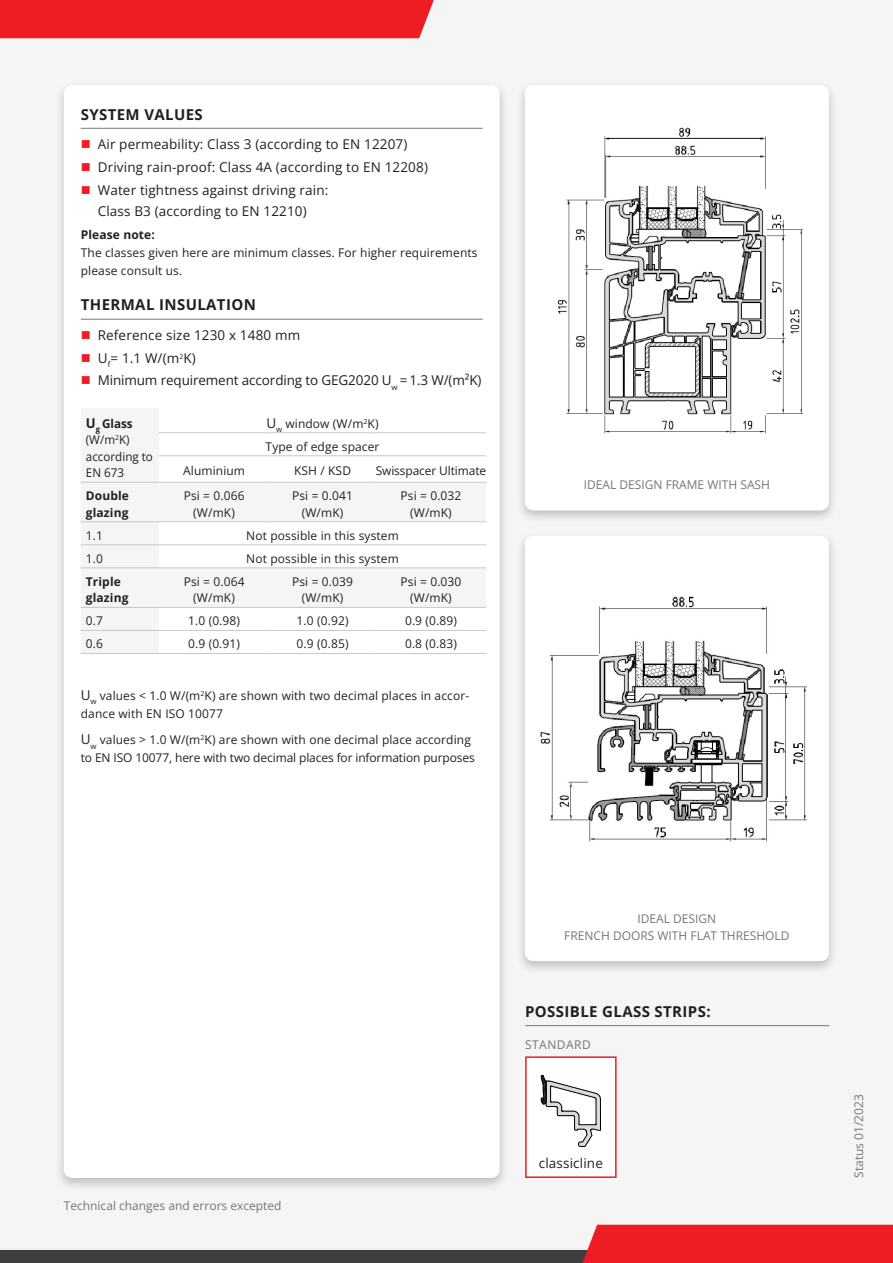
<style>
.page{position:relative;width:893px;height:1263px;background:#f5f5f5}
.page>*{position:absolute;margin:0;border:0;box-sizing:border-box;transform-origin:0 0}
.t1{font:700 15px "Open Sans";letter-spacing:.025em;color:#231f20}
.t2{font:13.5px/21px "Open Sans";letter-spacing:.01em;color:#231f20}
.t3{font:13.5px "Open Sans";letter-spacing:-.01em;color:#231f20}
.Tabellentext{font:12px/16.5px "Open Sans";letter-spacing:.01em;color:#231f20;text-align:center}
.Hinweistext{font:12px/18px "Open Sans";letter-spacing:.01em;color:#231f20}
.Hinweistext-2{font:12px/18px "Open Sans";letter-spacing:-.01em;color:#231f20}
.Hinweistext-3{font:12px "Open Sans";color:#757575}
.Tabellentext-2{font:700 12px/16.5px "Open Sans";letter-spacing:.01em;color:#231f20}
.Tabellentext-3{font:12px "Open Sans";letter-spacing:-.01em;color:#231f20}
.Hinweistext-4{font:12px "Open Sans";letter-spacing:.04em;color:#757575}
.s1{font-weight:700}
.s2{font-size:13.5px}
</style>
<div class="page">
<div style="left:0;top:1250px;width:893px;height:13px;background:#3e3e3f"></div>
<div style="left:583px;top:1225px;width:310px;height:38px;background:#ed1d23"></div>
<div style="left:516px;top:531px;width:322px;height:443px;background:#231f20;opacity:.25"></div>
<img style="left:525px;top:536px;width:304px;height:425px">
<hr style="left:525px;top:1025px;width:304px;height:1px;background:#757575">
<div style="left:526px;top:1057px;width:90px;height:120px;background:#fff"></div>
<div style="left:525px;top:1056px;width:92px;height:122px;border:2px solid #ed1d23"></div>
<svg style="left:540px;top:1075px;width:61px;height:72px"></svg>
<div style="left:55px;top:80px;width:454px;height:1111px;background:#231f20;opacity:.25"></div>
<div style="left:64px;top:85px;width:436px;height:1093px;background:#fff;border-radius:9px"></div>
<hr style="left:81px;top:128px;width:402px;height:1px;background:#757575">
<hr style="left:81px;top:319px;width:402px;height:1px;background:#757575">
<svg style="left:81px;top:432px;width:405px;height:221px"></svg>
<div style="left:81px;top:483px;width:405px;height:38px;background:#f5f5f5"></div>
<hr style="left:159px;top:432px;width:110px;height:1px;background:#c8c8c8">
<hr style="left:269px;top:432px;width:107px;height:1px;background:#c8c8c8">
<hr style="left:376px;top:432px;width:110px;height:1px;background:#c8c8c8">
<hr style="left:159px;top:455px;width:110px;height:1px;background:#c8c8c8">
<hr style="left:269px;top:455px;width:107px;height:1px;background:#c8c8c8">
<hr style="left:376px;top:455px;width:110px;height:1px;background:#c8c8c8">
<hr style="left:81px;top:482px;width:78px;height:1px;background:#c8c8c8">
<hr style="left:159px;top:482px;width:110px;height:1px;background:#c8c8c8">
<hr style="left:269px;top:482px;width:107px;height:1px;background:#c8c8c8">
<hr style="left:376px;top:482px;width:110px;height:1px;background:#c8c8c8">
<hr style="left:81px;top:521px;width:78px;height:1px;background:#c8c8c8">
<hr style="left:159px;top:521px;width:110px;height:1px;background:#c8c8c8">
<hr style="left:269px;top:521px;width:107px;height:1px;background:#c8c8c8">
<hr style="left:376px;top:521px;width:110px;height:1px;background:#c8c8c8">
<hr style="left:81px;top:544px;width:78px;height:1px;background:#c8c8c8">
<hr style="left:159px;top:544px;width:110px;height:1px;background:#c8c8c8">
<hr style="left:269px;top:544px;width:107px;height:1px;background:#c8c8c8">
<hr style="left:376px;top:544px;width:110px;height:1px;background:#c8c8c8">
<hr style="left:81px;top:568px;width:78px;height:1px;background:#c8c8c8">
<hr style="left:159px;top:568px;width:110px;height:1px;background:#c8c8c8">
<hr style="left:269px;top:568px;width:107px;height:1px;background:#c8c8c8">
<hr style="left:376px;top:568px;width:110px;height:1px;background:#c8c8c8">
<hr style="left:81px;top:607px;width:78px;height:1px;background:#c8c8c8">
<hr style="left:159px;top:607px;width:110px;height:1px;background:#c8c8c8">
<hr style="left:269px;top:607px;width:107px;height:1px;background:#c8c8c8">
<hr style="left:376px;top:607px;width:110px;height:1px;background:#c8c8c8">
<hr style="left:81px;top:630px;width:78px;height:1px;background:#c8c8c8">
<hr style="left:159px;top:630px;width:110px;height:1px;background:#c8c8c8">
<hr style="left:269px;top:630px;width:107px;height:1px;background:#c8c8c8">
<hr style="left:376px;top:630px;width:110px;height:1px;background:#c8c8c8">
<hr style="left:81px;top:653px;width:78px;height:1px;background:#c8c8c8">
<hr style="left:159px;top:653px;width:110px;height:1px;background:#c8c8c8">
<hr style="left:269px;top:653px;width:107px;height:1px;background:#c8c8c8">
<hr style="left:376px;top:653px;width:110px;height:1px;background:#c8c8c8">
<div style="left:516px;top:80px;width:322px;height:444px;background:#231f20;opacity:.25"></div>
<img style="left:525px;top:85px;width:304px;height:425px">
<div style="left:0;top:0;width:434px;height:38px;background:#ed1d23"></div>
<p class="t1" style="left:81px;top:104px;width:124px">SYSTEM VALUES</p>
<p class="t2" style="left:98px;top:133px;width:311px">Air permeability: Class 3 (according to EN 12207)</p>
<p class="t2" style="left:98px;top:156px;width:332px">Driving rain-proof: Class 4A (according to EN 12208)</p>
<p class="t2" style="left:98px;top:179px;width:232px">Water tightness against driving rain:<br>Class B3 (according to EN 12210)</p>
<p class="Hinweistext" style="left:81px;top:226px;width:398px"><span class="s1">Please note:<br></span>The classes given here are minimum classes. For higher requirements please consult us.</p>
<p class="t1" style="left:81px;top:295px;width:177px">THERMAL INSULATION</p>
<p class="t2" style="left:98px;top:324px;width:204px">Reference size 1230 x 1480 mm</p>
<p class="t2" style="left:98px;top:347px;width:100px">U<sub>f</sub>= 1.1 W/(m<sup>2</sup>K)</p>
<p class="t3" style="left:98px;top:371px;width:385px">Minimum requirement according to GEG2020 U<sub>w</sub> = 1.3 W/(m²K)</p>
<p class="Tabellentext-2" style="left:86px;top:415px;width:48px"><span class="s2">U</span><sub>g</sub> Glass</p>
<p class="Tabellentext" style="left:86px;top:431px;width:69px;text-align:left">(W/m<sup>2</sup>K) according to<br>EN 673</p>
<p class="Tabellentext" style="left:266px;top:415px;width:114px"><span class="s2">U</span><sub>w</sub> window (W/m<sup>2</sup>K)</p>
<p class="Tabellentext" style="left:266px;top:438px;width:115px">Type of edge spacer</p>
<p class="Tabellentext" style="left:183px;top:462px;width:63px">Aluminium</p>
<p class="Tabellentext" style="left:294px;top:462px;width:58px">KSH / KSD</p>
<p class="Tabellentext-3" style="left:376px;top:463px;width:112px">Swisspacer Ultimate</p>
<p class="Tabellentext-2" style="left:86px;top:487px;width:45px">Double glazing</p>
<p class="Tabellentext" style="left:184px;top:487px;width:62px">Psi = 0.066 (W/mK)</p>
<p class="Tabellentext" style="left:292px;top:487px;width:62px">Psi = 0.041 (W/mK)</p>
<p class="Tabellentext" style="left:401px;top:487px;width:62px">Psi = 0.032 (W/mK)</p>
<p class="Tabellentext" style="left:86px;top:527px;width:19px">1.1</p>
<p class="Tabellentext" style="left:246px;top:527px;width:154px">Not possible in this system</p>
<p class="Tabellentext" style="left:86px;top:550px;width:19px">1.0</p>
<p class="Tabellentext" style="left:246px;top:550px;width:154px">Not possible in this system</p>
<p class="Tabellentext-2" style="left:86px;top:573px;width:44px">Triple glazing</p>
<p class="Tabellentext" style="left:184px;top:573px;width:62px">Psi = 0.064</p>
<p class="Tabellentext" style="left:292px;top:573px;width:62px">Psi = 0.039</p>
<p class="Tabellentext" style="left:302px;top:589px;width:43px">(W/mK)</p>
<p class="Tabellentext" style="left:401px;top:573px;width:62px">Psi = 0.030</p>
<p class="Tabellentext" style="left:410px;top:589px;width:43px">(W/mK)</p>
<p class="Tabellentext" style="left:193px;top:589px;width:43px">(W/mK)</p>
<p class="Tabellentext" style="left:86px;top:612px;width:19px">0.7</p>
<p class="Tabellentext" style="left:188px;top:612px;width:53px">1.0 (0.98)</p>
<p class="Tabellentext" style="left:297px;top:612px;width:53px">1.0 (0.92)</p>
<p class="Tabellentext" style="left:405px;top:612px;width:53px">0.9 (0.89)</p>
<p class="Tabellentext" style="left:86px;top:635px;width:19px">0.6</p>
<p class="Tabellentext" style="left:188px;top:635px;width:53px">0.9 (0.91)</p>
<p class="Tabellentext" style="left:297px;top:635px;width:53px">0.9 (0.85)</p>
<p class="Tabellentext" style="left:405px;top:635px;width:53px">0.8 (0.83)</p>
<p class="Hinweistext" style="left:81px;top:686px;width:390px"><span class="s2">U</span><sub>w</sub> values &lt; 1.0 W/(m<sup>2</sup>K) are shown with two decimal places in accor&shy;dance with EN ISO 10077</p>
<p class="Hinweistext-2" style="left:81px;top:731px;width:396px"><span class="s2">U</span><sub>w</sub> values &gt; 1.0 W/(m<sup>2</sup>K) are shown with one decimal place according to EN ISO 10077, here with two decimal places for information purposes</p>
<p class="Hinweistext-3" style="left:584px;top:476px;width:188px">IDEAL DESIGN FRAME WITH SASH</p>
<p class="Hinweistext-3" style="left:64px;top:1197px;width:219px">Technical changes and errors excepted</p>
<p class="Hinweistext-3" style="left:637px;top:910px;width:80px">IDEAL DESIGN</p>
<p class="Hinweistext-3" style="left:564px;top:928px;width:227px">FRENCH DOORS WITH FLAT THRESHOLD</p>
<p class="t1" style="left:525px;top:1001px;width:187px">POSSIBLE GLASS STRIPS:</p>
<p class="Hinweistext-4" style="left:525px;top:1036px;width:67px">STANDARD</p>
<p class="t2" style="left:539px;top:1152px;width:66px">classicline</p>
<p class="Hinweistext-3" style="left:851px;top:1178px;width:85px;rotate:-90deg">Status 01/2023</p>
</div>
